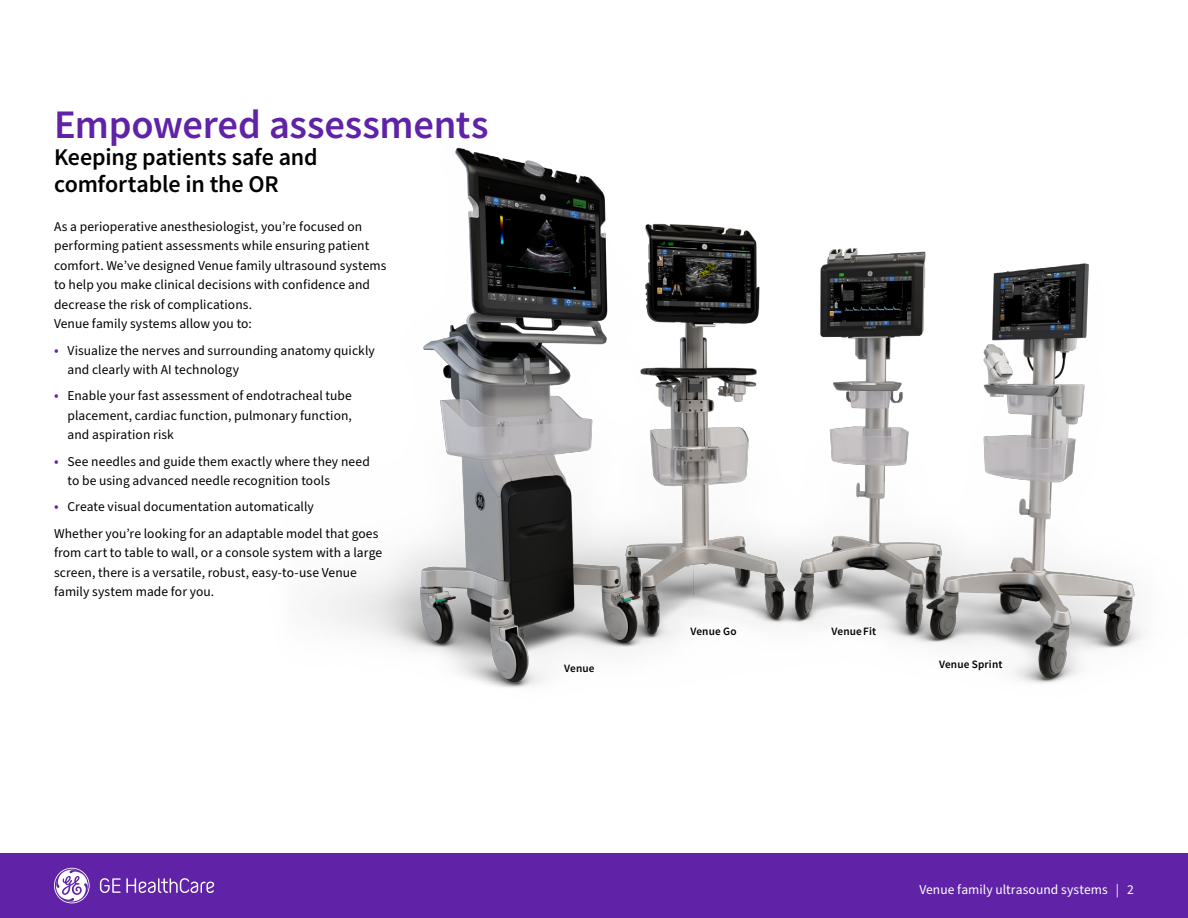
<style>
.page{position:relative;width:1188px;height:918px;background:#fff}
.page>*{position:absolute;margin:0;border:0;box-sizing:border-box;transform-origin:0 0}
.t1{font:600 40.5px "Source Sans Pro";letter-spacing:-.005em;color:#6022a6}
.t2{font:600 24px/27px "Source Sans Pro";letter-spacing:-.005em;color:#000}
.t3{font:13.5px/19.5px "Source Sans Pro";letter-spacing:.005em;color:#000}
.t4{font:13.5px "Source Sans Pro";letter-spacing:.01em;color:#fff}
.t5{font:600 11.25px "Source Sans Pro";letter-spacing:.015em;color:#000}
.s1{font-family:"Source Sans Variable";font-size:15px;color:#6022a6}
</style>
<div class="page">
<img style="left:322px;top:147px;width:821px;height:541px">
<div style="left:0;top:853px;width:1188px;height:65px;background:#6022a6"></div>
<svg style="left:54px;top:868px;width:160px;height:35px"></svg>
<h1 class="t1" style="left:54px;top:98px;width:436px">Empowered assessments</h1>
<h2 class="t2" style="left:54px;top:144px;width:265px">Keeping patients safe and comfortable in the OR</h2>
<p class="t3" style="left:54px;top:217px;width:334px">As a perioperative anesthesiologist, you’re focused on performing patient assessments while ensuring patient comfort. We’ve designed Venue family ultrasound systems to help you make clinical decisions with confidence and decrease the risk of complications.<br>Venue family systems allow you to:</p>
<p class="t3" style="left:68px;top:341px;width:309px;text-indent:-14px"><span class="s1">•</span> Visualize the nerves and surrounding anatomy quickly and clearly with AI technology</p>
<p class="t3" style="left:68px;top:387px;width:286px;text-align:justify;text-indent:-14px"><span class="s1">•</span> Enable your fast assessment of endotracheal tube placement, cardiac function, pulmonary function, and aspiration risk</p>
<p class="t3" style="left:68px;top:452px;width:304px;text-indent:-14px"><span class="s1">•</span> See needles and guide them exactly where they need to be using advanced needle recognition tools</p>
<p class="t3" style="left:54px;top:494px;width:326px;line-height:26.2px"><span class="s1">•</span> Create visual documentation automatically<br>Whether you’re looking for an adaptable model that goes</p>
<p class="t3" style="left:54px;top:543px;width:330px">from cart to table to wall, or a console system with a large screen, there is a versatile, robust, easy-to-use Venue family system made for you.</p>
<p class="t5" style="left:564px;top:661px;width:32px">Venue</p>
<p class="t5" style="left:690px;top:624px;width:48px">Venue Go</p>
<p class="t5" style="left:832px;top:624px;width:46px">VenueFit</p>
<p class="t5" style="left:939px;top:657px;width:65px">Venue Sprint</p>
<p class="t4" style="left:919px;top:881px;width:216px">Venue family ultrasound systems | 2</p>
</div>
